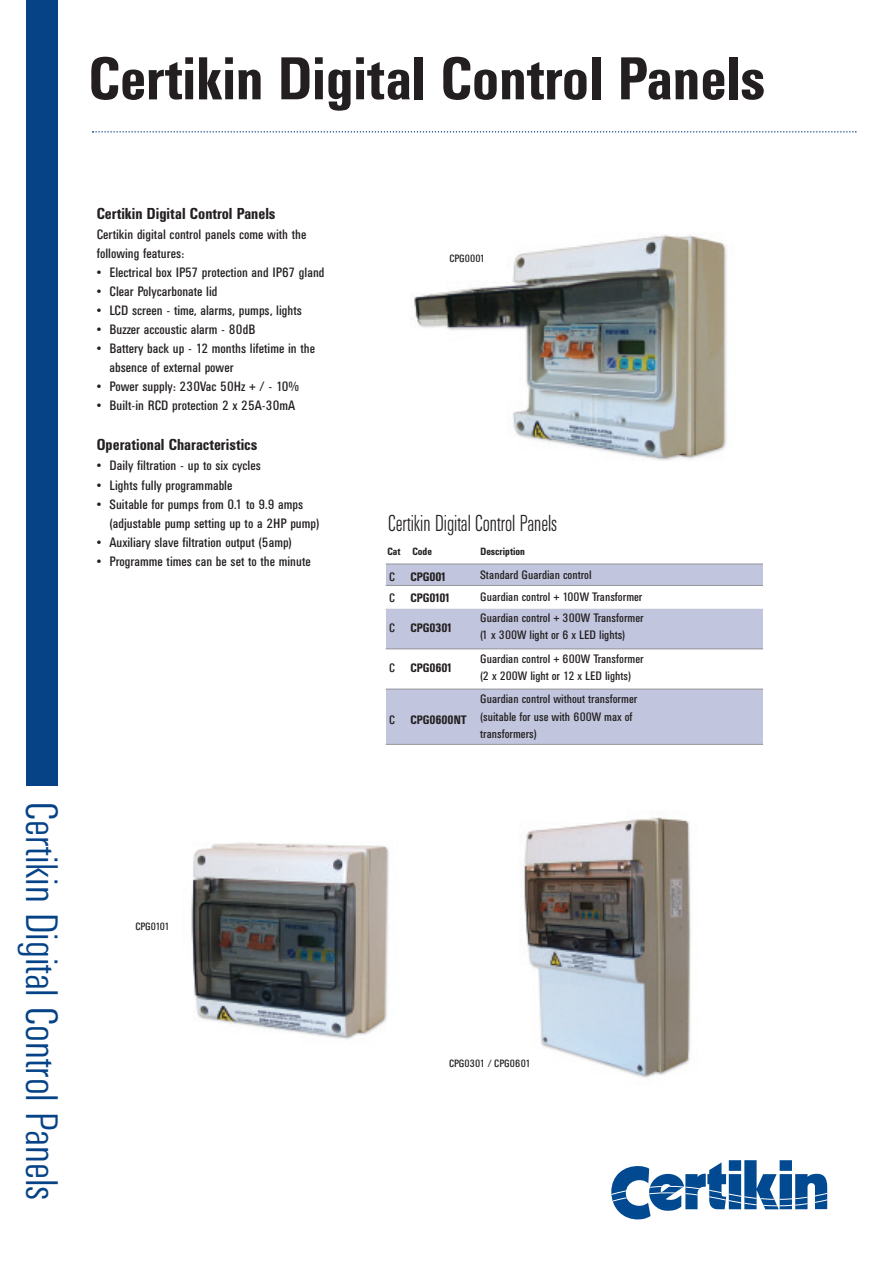
<style>
.page{position:relative;width:893px;height:1263px;background:#fff}
.page>*{position:absolute;margin:0;border:0;box-sizing:border-box;transform-origin:0 0}
.t1{font:700 60px "Univers Condensed BQ";color:#231f20}
.t2{font:300 45px "Univers Condensed BQ";color:#054286}
.t3{font:300 22.95px "Univers Condensed BQ";color:#231f20;scale:.83 1}
.t4{font:700 15.75px "Univers Condensed BQ";color:#231f20}
.t5{font:13.5px/19px "Univers Condensed BQ";color:#231f20}
.t6{font:12.15px/21.5px "Univers Condensed BQ";color:#231f20}
.t7{font:700 12.15px/21.5px "Univers Condensed BQ";color:#231f20}
.t8{font:10.5px "Univers Condensed BQ";color:#231f20}
.t9{font:700 10.5px "Univers Condensed BQ";color:#231f20}
.t10{font:10.5px "Univers Condensed BQ";letter-spacing:-.03em;color:#231f20}
</style>
<div class="page">
<div style="left:26px;top:0;width:32px;height:785px;background:#054286"></div>
<svg style="left:611px;top:1160px;width:216px;height:59px"></svg>
<svg style="left:92px;top:131px;width:765px;height:2px"></svg>
<img style="left:412px;top:234px;width:315px;height:227px">
<img style="left:191px;top:842px;width:198px;height:198px">
<img style="left:524px;top:817px;width:167px;height:261px">
<div style="left:386px;top:564px;width:377px;height:22px;background:#c1c5dd"></div>
<hr style="left:386px;top:564px;width:377px;height:1px;background:#939598">
<hr style="left:386px;top:585px;width:377px;height:1px;background:#939598">
<div style="left:386px;top:609px;width:377px;height:39px;background:#c1c5dd"></div>
<div style="left:386px;top:689px;width:377px;height:55px;background:#c1c5dd"></div>
<hr style="left:386px;top:648px;width:377px;height:1px;background:#939598">
<hr style="left:386px;top:689px;width:377px;height:1px;background:#939598">
<hr style="left:386px;top:744px;width:377px;height:1px;background:#939598">
<h1 class="t1" style="left:89px;top:46px;width:678px">Certikin Digital Control Panels</h1>
<p class="t4" style="left:97px;top:205px;width:180px">Certikin Digital Control Panels</p>
<p class="t5" style="left:97px;top:225px;width:211px">Certikin digital control panels come with the following features:</p>
<p class="t5" style="left:97px;top:263px;width:229px">• Electrical box IP57 protection and IP67 gland</p>
<p class="t5" style="left:97px;top:282px;width:122px">• Clear Polycarbonate lid</p>
<p class="t5" style="left:97px;top:301px;width:206px">• LCD screen - time, alarms, pumps, lights</p>
<p class="t5" style="left:97px;top:320px;width:160px">• Buzzer accoustic alarm - 80dB</p>
<p class="t5" style="left:110px;top:339px;width:207px;text-indent:-13px">• Battery back up - 12 months lifetime in the absence of external power</p>
<p class="t5" style="left:97px;top:377px;width:204px">• Power supply: 230Vac 50Hz + / - 10%</p>
<p class="t5" style="left:97px;top:396px;width:200px">• Built-in RCD protection 2 x 25A-30mA</p>
<p class="t4" style="left:97px;top:436px;width:162px">Operational Characteristics</p>
<p class="t5" style="left:97px;top:456px;width:165px">• Daily filtration - up to six cycles</p>
<p class="t5" style="left:97px;top:475px;width:137px">• Lights fully programmable</p>
<p class="t5" style="left:110px;top:494px;width:212px;text-indent:-13px">• Suitable for pumps from 0.1 to 9.9 amps (adjustable pump setting up to a 2HP pump)</p>
<p class="t5" style="left:97px;top:532px;width:197px">• Auxiliary slave filtration output (5amp)</p>
<p class="t5" style="left:97px;top:551px;width:216px">• Programme times can be set to the minute</p>
<h2 class="t2" style="left:66px;top:802px;width:400px;rotate:90deg">Certikin Digital Control Panels</h2>
<p class="t10" style="left:135px;top:921px;width:36px">CPG0101</p>
<p class="t8" style="left:449px;top:253px;width:37px">CPG0001</p>
<h3 class="t3" style="left:388px;top:510px;width:205px">Certikin Digital Control Panels</h3>
<p class="t6" style="left:480px;top:564px;width:165px">Standard Guardian control<br>Guardian control + 100W Transformer<br>Guardian control + 300W Transformer</p>
<p class="t6" style="left:480px;top:623px;width:165px;line-height:23.5px">(1 x 300W light or 6 x LED lights)<br>Guardian control + 600W Transformer</p>
<p class="t6" style="left:480px;top:664px;width:159px;line-height:23.5px">(2 x 200W light or 12 x LED lights)<br>Guardian control without transformer</p>
<p class="t6" style="left:480px;top:708px;width:154px;line-height:17.1px">(suitable for use with 600W max of transformers)</p>
<p class="t9" style="left:387px;top:545px;width:46px">Cat Code</p>
<p class="t9" style="left:480px;top:545px;width:46px">Description</p>
<p class="t6" style="left:389px;top:565px;width:7px">C<br>C</p>
<p class="t6" style="left:389px;top:617px;width:7px">C</p>
<p class="t6" style="left:389px;top:657px;width:7px">C</p>
<p class="t7" style="left:410px;top:565px;width:42px">CPG001<br>CPG0101</p>
<p class="t7" style="left:410px;top:617px;width:44px">CPG0301</p>
<p class="t7" style="left:410px;top:657px;width:44px">CPG0601</p>
<p class="t6" style="left:389px;top:708px;width:7px">C</p>
<p class="t7" style="left:410px;top:708px;width:58px">CPG0600NT</p>
<p class="t8" style="left:449px;top:1057px;width:83px">CPG0301 / CPG0601</p>
</div>
